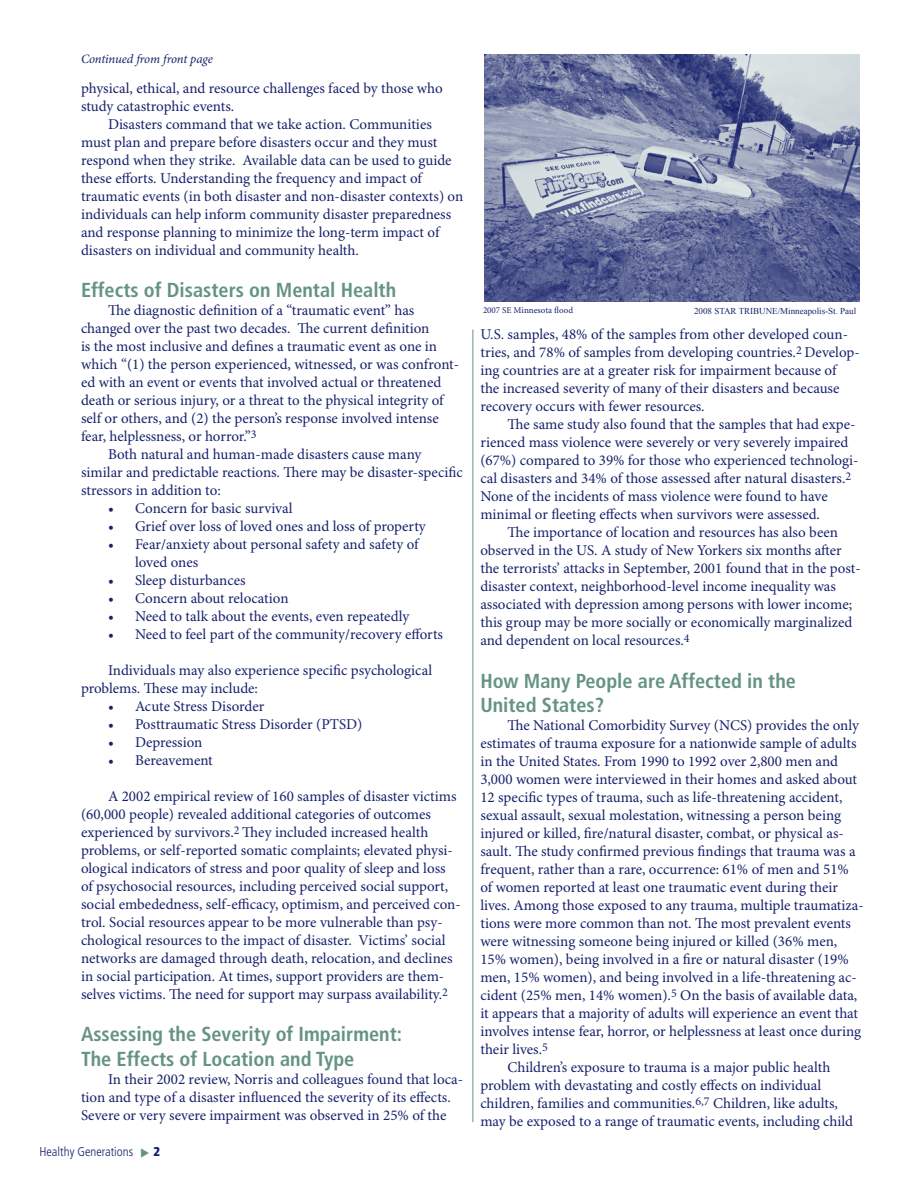
<style>
.page{position:relative;width:918px;height:1188px;background:#fff}
.page>*{position:absolute;margin:0;border:0;box-sizing:border-box;transform-origin:0 0}
.t1{font:700 condensed 20.25px/24.3px "Frutiger";color:#659383}
.t2{font:15px/18px "Minion Pro";color:#16216b}
.t3{font:italic 12.75px "Minion Pro";letter-spacing:-.01em;color:#16216b}
.t4{font:300 condensed 12.75px "Frutiger";color:#16216b}
.t5{font:9px "Times New Roman";color:#16216b}
.t6{font:9px "Minion Pro";color:#16216b}
</style>
<div class="page">
<hr style="left:472px;top:330px;width:1px;height:792px;background:#659383">
<img style="left:484px;top:54px;width:376px;height:248px">
<p class="t3" style="left:81px;top:52px;width:133px">Continued from front page</p>
<p class="t2" style="left:81px;top:80px;width:363px">physical, ethical, and resource challenges faced by those who study catastrophic events.</p>
<p class="t2" style="left:81px;top:116px;width:384px;text-indent:27px">Disasters command that we take action. Communities must plan and prepare before disasters occur and they must respond when they strike. Available data can be used to guide these efforts. Understanding the frequency and impact of traumatic events (in both disaster and non-disaster contexts) on individuals can help inform community disaster preparedness and response planning to minimize the long-term impact of disasters on individual and community health.</p>
<h1 class="t1" style="left:81px;top:278px;width:317px">Effects of Disasters on Mental Health</h1>
<p class="t2" style="left:108px;top:302px;width:308px">The diagnostic definition of a “traumatic event” has</p>
<p class="t2" style="left:81px;top:320px;width:350px">changed over the past two decades. The current definition</p>
<p class="t2" style="left:81px;top:338px;width:358px">is the most inclusive and defines a traumatic event as one in</p>
<p class="t2" style="left:81px;top:356px;width:380px">which “(1) the person experienced, witnessed, or was confront-</p>
<p class="t2" style="left:81px;top:374px;width:362px">ed with an event or events that involved actual or threatened</p>
<p class="t2" style="left:81px;top:392px;width:364px">death or serious injury, or a threat to the physical integrity of</p>
<p class="t2" style="left:81px;top:410px;width:359px">self or others, and (2) the person’s response involved intense</p>
<p class="t2" style="left:81px;top:428px;width:177px">fear, helplessness, or horror.”<sup>3</sup></p>
<p class="t2" style="left:108px;top:446px;width:315px">Both natural and human-made disasters cause many</p>
<p class="t2" style="left:81px;top:464px;width:383px">similar and predictable reactions. There may be disaster-specific</p>
<p class="t2" style="left:81px;top:482px;width:141px">stressors in addition to:</p>
<p class="t2" style="left:108px;top:500px;width:186px">• Concern for basic survival</p>
<p class="t2" style="left:108px;top:518px;width:319px">• Grief over loss of loved ones and loss of property</p>
<p class="t2" style="left:135px;top:536px;width:285px;text-indent:-27px">• Fear/anxiety about personal safety and safety of loved ones</p>
<p class="t2" style="left:108px;top:572px;width:139px">• Sleep disturbances</p>
<p class="t2" style="left:108px;top:590px;width:182px">• Concern about relocation</p>
<p class="t2" style="left:108px;top:608px;width:303px">• Need to talk about the events, even repeatedly</p>
<p class="t2" style="left:108px;top:626px;width:337px">• Need to feel part of the community/recovery efforts</p>
<p class="t2" style="left:81px;top:662px;width:353px;text-indent:27px">Individuals may also experience specific psychological problems. These may include:</p>
<p class="t2" style="left:108px;top:698px;width:158px">• Acute Stress Disorder</p>
<p class="t2" style="left:108px;top:716px;width:256px">• Posttraumatic Stress Disorder (PTSD)</p>
<p class="t2" style="left:108px;top:734px;width:96px">• Depression</p>
<p class="t2" style="left:108px;top:752px;width:106px">• Bereavement</p>
<p class="t2" style="left:81px;top:788px;width:381px;text-indent:27px">A 2002 empirical review of 160 samples of disaster victims (60,000 people) revealed additional categories of outcomes experienced by survivors.<sup>2</sup> They included increased health problems, or self-reported somatic complaints; elevated physi&shy;ological indicators of stress and poor quality of sleep and loss of psychosocial resources, including perceived social support, social embededness, self-efficacy, optimism, and perceived con&shy;trol. Social resources appear to be more vulnerable than psy&shy;chological resources to the impact of disaster. Victims’ social networks are damaged through death, relocation, and declines in social participation. At times, support providers are them&shy;selves victims. The need for support may surpass availability.<sup>2</sup></p>
<h1 class="t1" style="left:81px;top:1022px;width:323px">Assessing the Severity of Impairment:<br>The Effects of Location and Type</h1>
<p class="t2" style="left:81px;top:1071px;width:384px;text-indent:27px">In their 2002 review, Norris and colleagues found that loca&shy;tion and type of a disaster influenced the severity of its effects.<br>Severe or very severe impairment was observed in 25% of the</p>
<p class="t4" style="left:39px;top:1145px;width:95px">Healthy Generations</p>
<p class="t6" style="left:483px;top:305px;width:92px">2007 SE Minnesota flood</p>
<p class="t5" style="left:694px;top:305px;width:164px">2008 STAR TRIBUNE/Minneapolis-St. Paul</p>
<p class="t2" style="left:480px;top:326px;width:381px">U.S. samples, 48% of the samples from other developed coun&shy;tries, and 78% of samples from developing countries.<sup>2</sup> Develop&shy;ing countries are at a greater risk for impairment because of<br>the increased severity of many of their disasters and because recovery occurs with fewer resources.</p>
<p class="t2" style="left:480px;top:416px;width:380px;text-indent:27px">The same study also found that the samples that had expe&shy;rienced mass violence were severely or very severely impaired (67%) compared to 39% for those who experienced technologi&shy;cal disasters and 34% of those assessed after natural disasters.<sup>2<br></sup>None of the incidents of mass violence were found to have minimal or fleeting effects when survivors were assessed.</p>
<p class="t2" style="left:480px;top:524px;width:382px;text-indent:27px">The importance of location and resources has also been observed in the US. A study of New Yorkers six months after the terrorists’ attacks in September, 2001 found that in the post&shy;disaster context, neighborhood-level income inequality was associated with depression among persons with lower income; this group may be more socially or economically marginalized and dependent on local resources.<sup>4</sup></p>
<h1 class="t1" style="left:480px;top:668px;width:317px">How Many People are Affected in the<br>United States?</h1>
<p class="t2" style="left:507px;top:717px;width:353px">The National Comorbidity Survey (NCS) provides the only</p>
<p class="t2" style="left:480px;top:735px;width:378px">estimates of trauma exposure for a nationwide sample of adults</p>
<p class="t2" style="left:480px;top:753px;width:359px">in the United States. From 1990 to 1992 over 2,800 men and</p>
<p class="t2" style="left:480px;top:771px;width:378px">3,000 women were interviewed in their homes and asked about</p>
<p class="t2" style="left:480px;top:789px;width:364px">12 specific types of trauma, such as life-threatening accident,</p>
<p class="t2" style="left:480px;top:807px;width:362px">sexual assault, sexual molestation, witnessing a person being</p>
<p class="t2" style="left:480px;top:825px;width:365px">injured or killed, fire/natural disaster, combat, or physical as-</p>
<p class="t2" style="left:480px;top:843px;width:377px">sault. The study confirmed previous findings that trauma was a</p>
<p class="t2" style="left:480px;top:861px;width:370px">frequent, rather than a rare, occurrence: 61% of men and 51%</p>
<p class="t2" style="left:480px;top:879px;width:359px">of women reported at least one traumatic event during their</p>
<p class="t2" style="left:480px;top:897px;width:385px">lives. Among those exposed to any trauma, multiple traumatiza-</p>
<p class="t2" style="left:480px;top:915px;width:372px">tions were more common than not. The most prevalent events</p>
<p class="t2" style="left:480px;top:933px;width:358px">were witnessing someone being injured or killed (36% men,</p>
<p class="t2" style="left:480px;top:951px;width:370px">15% women), being involved in a fire or natural disaster (19%</p>
<p class="t2" style="left:480px;top:969px;width:378px">men, 15% women), and being involved in a life-threatening ac-</p>
<p class="t2" style="left:480px;top:987px;width:379px">cident (25% men, 14% women).<sup>5</sup> On the basis of available data,</p>
<p class="t2" style="left:480px;top:1005px;width:379px">it appears that a majority of adults will experience an event that</p>
<p class="t2" style="left:480px;top:1023px;width:382px">involves intense fear, horror, or helplessness at least once during</p>
<p class="t2" style="left:480px;top:1041px;width:69px">their lives.<sup>5</sup></p>
<p class="t2" style="left:507px;top:1059px;width:325px">Children’s exposure to trauma is a major public health</p>
<p class="t2" style="left:480px;top:1077px;width:342px">problem with devastating and costly effects on individual</p>
<p class="t2" style="left:480px;top:1095px;width:359px">children, families and communities.<sup>6,7</sup> Children, like adults,</p>
<p class="t2" style="left:480px;top:1113px;width:374px">may be exposed to a range of traumatic events, including child</p>
</div>
